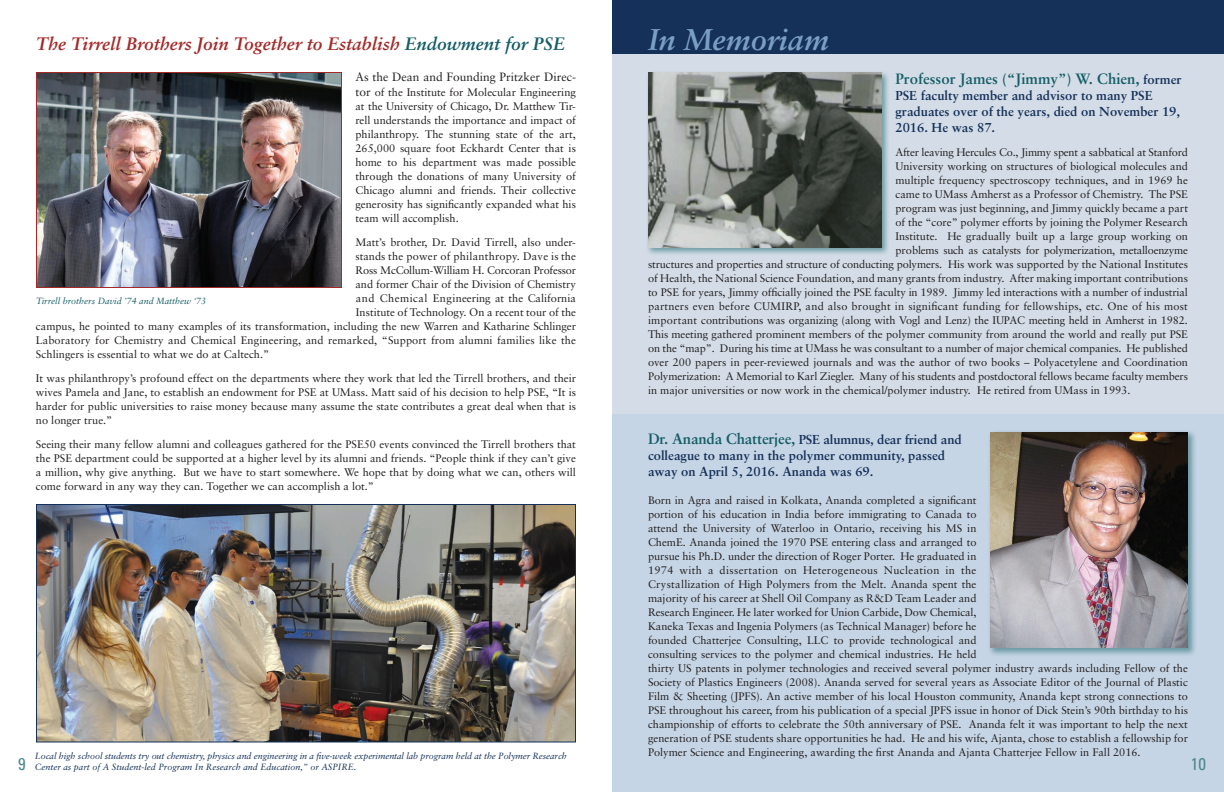
<style>
.page{position:relative;width:1224px;height:792px;background:#fff}
.page>*{position:absolute;margin:0;border:0;box-sizing:border-box;transform-origin:0 0}
.t1{font:italic 700 30px "Sabon";color:#7b9fc3}
.t2{font:italic 700 18px "Sabon";color:#a42929}
.t3{font:condensed 17px "Univers";color:#4c878f}
.t4{font:700 15px "Sabon";color:#145d66}
.t5{font:700 13px/16px "Sabon";color:#153059}
.t6{font:12px "Sabon";color:#231f20}
.t7{font:11px/14px "Sabon";color:#231f20;text-align:justify}
.t8{font:11px "Sabon";letter-spacing:-.02em;color:#231f20}
.t9{font:11px "Sabon";letter-spacing:.02em;color:#231f20}
.t10{font:italic 9px/11px "Sabon";letter-spacing:-.01em;color:#153059}
.t11{font:italic 9px "Sabon";color:#145d66}
.s1{color:#145d66}
.s2{font-size:12px}
.s3{font-size:15px;color:#145d66}
.s4{font-size:13px;color:#153059}
</style>
<div class="page">
<div style="left:612px;top:414px;width:612px;height:378px;background:#c6d5e5"></div>
<div style="left:612px;top:54px;width:612px;height:360px;background:#d4dde7"></div>
<div style="left:612px;top:0;width:612px;height:54px;background:#153059"></div>
<img style="left:38px;top:74px;width:302px;height:212px">
<div style="left:36px;top:72px;width:306px;height:216px;border:1px solid #a42929"></div>
<div style="left:988px;top:430px;width:209px;height:227px;background:#4c878f;opacity:.75"></div>
<img style="left:990px;top:432px;width:198px;height:216px">
<div style="left:645px;top:70px;width:246px;height:187px;background:#4c878f;opacity:.75"></div>
<img style="left:648px;top:72px;width:234px;height:176px">
<img style="left:38px;top:506px;width:536px;height:234px">
<div style="left:36px;top:504px;width:540px;height:238px;border:1px solid #153059"></div>
<h2 class="t2" style="left:36px;top:33px;width:530px">The Tirrell Brothers Join Together to Establish <span class="s1">Endowment for PSE</span></h2>
<h1 class="t1" style="left:648px;top:21px;width:183px">In Memoriam</h1>
<p class="t6" style="left:356px;top:70px;width:222px">As the Dean and Founding Pritzker Direc-</p>
<p class="t7" style="left:355px;top:85px;width:222px"><span class="s2">tor</span> of the Institute for Molecular Engineering at the University of Chicago, Dr. Matthew Tir&shy;rell understands the importance and impact of philanthropy. The stunning state of the art, 265,000 square foot Eckhardt Center that is home to his department was made possible through the donations of many University of Chicago alumni and friends. Their collective generosity has significantly expanded what his team will accomplish.</p>
<p class="t7" style="left:355px;top:235px;width:222px">Matt’s brother, Dr. David Tirrell, also under-</p>
<p class="t9" style="left:355px;top:249px;width:222px">stands the power of philanthropy. Dave is the</p>
<p class="t8" style="left:355px;top:263px;width:222px">Ross McCollum-William H. Corcoran Professor</p>
<p class="t7" style="left:355px;top:277px;width:222px">and former Chair of the Division of Chemistry</p>
<p class="t7" style="left:356px;top:291px;width:221px">and Chemical Engineering at the California</p>
<p class="t7" style="left:356px;top:305px;width:222px">Institute of Technology. On a recent tour of the</p>
<p class="t7" style="left:36px;top:319px;width:542px">campus, he pointed to many examples of its transformation, including the new Warren and Katharine Schlinger</p>
<p class="t7" style="left:36px;top:333px;width:541px">Laboratory for Chemistry and Chemical Engineering, and remarked, “Support from alumni families like the</p>
<p class="t7" style="left:36px;top:347px;width:235px">Schlingers is essential to what we do at Caltech.”</p>
<p class="t7" style="left:36px;top:371px;width:542px">It was philanthropy’s profound effect on the departments where they work that led the Tirrell brothers, and their wives Pamela and Jane, to establish an endowment for PSE at UMass. Matt said of his decision to help PSE, “It is harder for public universities to raise money because many assume the state contributes a great deal when that is no longer true.”</p>
<p class="t7" style="left:36px;top:437px;width:541px">Seeing their many fellow alumni and colleagues gathered for the PSE50 events convinced the Tirrell brothers that the PSE department could be supported at a higher level by its alumni and friends. “People think if they can’t give a million, why give anything. But we have to start somewhere. We hope that by doing what we can, others will come forward in any way they can. Together we can accomplish a lot.”</p>
<p class="t5" style="left:648px;top:431px;width:315px"><span class="s3">Dr. Ananda Chatterjee,</span> PSE alumnus, dear friend and colleague to many in the polymer community, passed away on April 5, 2016. Ananda was 69.</p>
<p class="t7" style="left:648px;top:493px;width:542px;text-align:left">Born in Agra and raised in Kolkata, Ananda completed a significant<br>portion of his education in India before immigrating to Canada to<br>attend the University of Waterloo in Ontario, receiving his MS in<br>ChemE. Ananda joined the 1970 PSE entering class and arranged to<br>pursue his Ph.D. under the direction of Roger Porter. He graduated in<br>1974 with a dissertation on Heterogeneous Nucleation in the<br>Crystallization of High Polymers from the Melt. Ananda spent the<br>majority of his career at Shell Oil Company as R&amp;D Team Leader and<br>Research Engineer. He later worked for Union Carbide, Dow Chemical,<br>Kaneka Texas and Ingenia Polymers (as Technical Manager) before he<br>founded Chatterjee Consulting, LLC to provide technological and<br>consulting services to the polymer and chemical industries. He held<br>thirty US patents in polymer technologies and received several polymer industry awards including Fellow of the Society of Plastics Engineers (2008). Ananda served for several years as Associate Editor of the Journal of Plastic Film &amp; Sheeting (JPFS). An active member of his local Houston community, Ananda kept strong connections to PSE throughout his career, from his publication of a special JPFS issue in honor of Dick Stein’s 90th birthday to his championship of efforts to celebrate the 50th anniversary of PSE. Ananda felt it was important to help the next generation of PSE students share opportunities he had. He and his wife, Ajanta, chose to establish a fellowship for Polymer Science and Engineering, awarding the first Ananda and Ajanta Chatterjee Fellow in Fall 2016.</p>
<h3 class="t4" style="left:896px;top:69px;width:288px">Professor James (“Jimmy”) W. Chien, <span class="s4">former</span></h3>
<p class="t5" style="left:895px;top:87px;width:286px">PSE faculty member and advisor to many PSE graduates over of the years, died on November 19,<br>2016. He was 87.</p>
<p class="t8" style="left:896px;top:145px;width:294px">After leaving Hercules Co., Jimmy spent a sabbatical at Stanford</p>
<p class="t7" style="left:896px;top:159px;width:294px">University working on structures of biological molecules and</p>
<p class="t7" style="left:896px;top:173px;width:294px">multiple frequency spectroscopy techniques, and in 1969 he</p>
<p class="t7" style="left:896px;top:187px;width:294px">came to UMass Amherst as a Professor of Chemistry. The PSE</p>
<p class="t7" style="left:896px;top:201px;width:294px">program was just beginning, and Jimmy quickly became a part</p>
<p class="t7" style="left:896px;top:215px;width:294px">of the “core” polymer efforts by joining the Polymer Research</p>
<p class="t7" style="left:896px;top:229px;width:294px">Institute. He gradually built up a large group working on</p>
<p class="t8" style="left:896px;top:243px;width:294px">problems such as catalysts for polymerization, metalloenzyme</p>
<p class="t7" style="left:648px;top:257px;width:542px">structures and properties and structure of conducting polymers. His work was supported by the National Institutes</p>
<p class="t7" style="left:648px;top:271px;width:542px">of Health, the National Science Foundation, and many grants from industry. After making important contributions</p>
<p class="t7" style="left:648px;top:285px;width:542px">to PSE for years, Jimmy officially joined the PSE faculty in 1989. Jimmy led interactions with a number of industrial</p>
<p class="t9" style="left:648px;top:299px;width:541px">partners even before CUMIRP, and also brought in significant funding for fellowships, etc. One of his most</p>
<p class="t7" style="left:648px;top:313px;width:541px">important contributions was organizing (along with Vogl and Lenz) the IUPAC meeting held in Amherst in 1982.</p>
<p class="t7" style="left:648px;top:327px;width:542px">This meeting gathered prominent members of the polymer community from around the world and really put PSE</p>
<p class="t7" style="left:648px;top:341px;width:541px">on the “map”. During his time at UMass he was consultant to a number of major chemical companies. He published</p>
<p class="t7" style="left:648px;top:355px;width:542px">over 200 papers in peer-reviewed journals and was the author of two books – Polyacetylene and Coordination</p>
<p class="t7" style="left:648px;top:369px;width:542px">Polymerization: A Memorial to Karl Ziegler. Many of his students and postdoctoral fellows became faculty members</p>
<p class="t7" style="left:648px;top:383px;width:484px">in major universities or now work in the chemical/polymer industry. He retired from UMass in 1993.</p>
<p class="t11" style="left:36px;top:296px;width:172px">Tirrell brothers David ’74 and Matthew ‘73</p>
<p class="t10" style="left:35px;top:750px;width:534px">Local high school students try out chemistry, physics and engineering in a five-week experimental lab program held at the Polymer Research<br>Center as part of A Student-led Program In Research and Education,” or ASPIRE.</p>
<h3 class="t3" style="left:18px;top:753px;width:9px">9</h3>
<h3 class="t3" style="left:1191px;top:753px;width:17px">10</h3>
</div>
